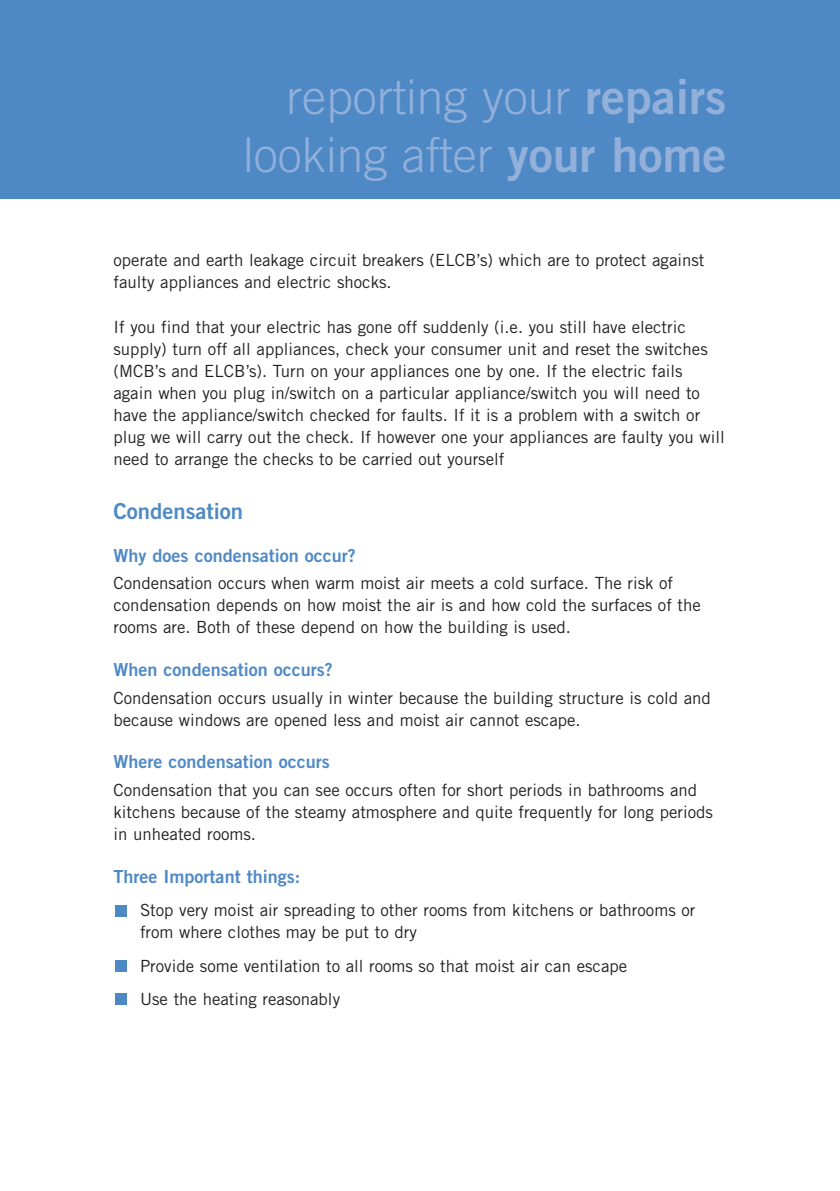
<style>
.page{position:relative;width:840px;height:1191px;background:#fff}
.page>*{position:absolute;margin:0;border:0;box-sizing:border-box;transform-origin:0 0}
.t1{font:300 48px/57.6px "Trade Gothic";color:#92b0da;text-align:right}
.t2{font:22px "Trade Gothic Bold Two";color:#4f89c5}
.t3{font:18px "Trade Gothic Bold Two";color:#4f89c5}
.t4{font:16.8px/22px "Trade Gothic";color:#231f20}
.s1{font-family:"Trade Gothic Bold Two";font-weight:400}
</style>
<div class="page">
<div style="left:0;top:0;width:839px;height:198px;background:#4f89c5"></div>
<div style="left:115px;top:993px;width:12px;height:12px;background:#4f89c5"></div>
<div style="left:115px;top:960px;width:12px;height:11px;background:#4f89c5"></div>
<div style="left:115px;top:905px;width:12px;height:11px;background:#4f89c5"></div>
<h1 class="t1" style="left:243px;top:72px;width:484px">reporting your <span class="s1">repairs </span>looking after <span class="s1">your home</span></h1>
<p class="t4" style="left:113px;top:251px;width:592px">operate and earth leakage circuit breakers (ELCB’s) which are to protect against faulty appliances and electric shocks.</p>
<p class="t4" style="left:113px;top:317px;width:612px">If you find that your electric has gone off suddenly (i.e. you still have electric supply) turn off all appliances, check your consumer unit and reset the switches (MCB’s and ELCB’s). Turn on your appliances one by one. If the electric fails again when you plug in/switch on a particular appliance/switch you will need to have the appliance/switch checked for faults. If it is a problem with a switch or plug we will carry out the check. If however one your appliances are faulty you will need to arrange the checks to be carried out yourself</p>
<h2 class="t2" style="left:113px;top:503px;width:131px">Condensation</h2>
<p class="t3" style="left:113px;top:549px;width:244px">Why does condensation occur?</p>
<p class="t4" style="left:113px;top:574px;width:588px">Condensation occurs when warm moist air meets a cold surface. The risk of condensation depends on how moist the air is and how cold the surfaces of the rooms are. Both of these depend on how the building is used.</p>
<p class="t3" style="left:113px;top:663px;width:221px">When condensation occurs?</p>
<p class="t4" style="left:113px;top:688px;width:598px">Condensation occurs usually in winter because the building structure is cold and because windows are opened less and moist air cannot escape.</p>
<p class="t3" style="left:113px;top:755px;width:218px">Where condensation occurs</p>
<p class="t4" style="left:113px;top:780px;width:600px">Condensation that you can see occurs often for short periods in bathrooms and kitchens because of the steamy atmosphere and quite frequently for long periods in unheated rooms.</p>
<p class="t3" style="left:113px;top:870px;width:188px">Three Important things:</p>
<p class="t4" style="left:140px;top:900px;width:556px">Stop very moist air spreading to other rooms from kitchens or bathrooms or from where clothes may be put to dry</p>
<p class="t4" style="left:140px;top:950px;width:488px;line-height:33.4px">Provide some ventilation to all rooms so that moist air can escape<br>Use the heating reasonably</p>
</div>
